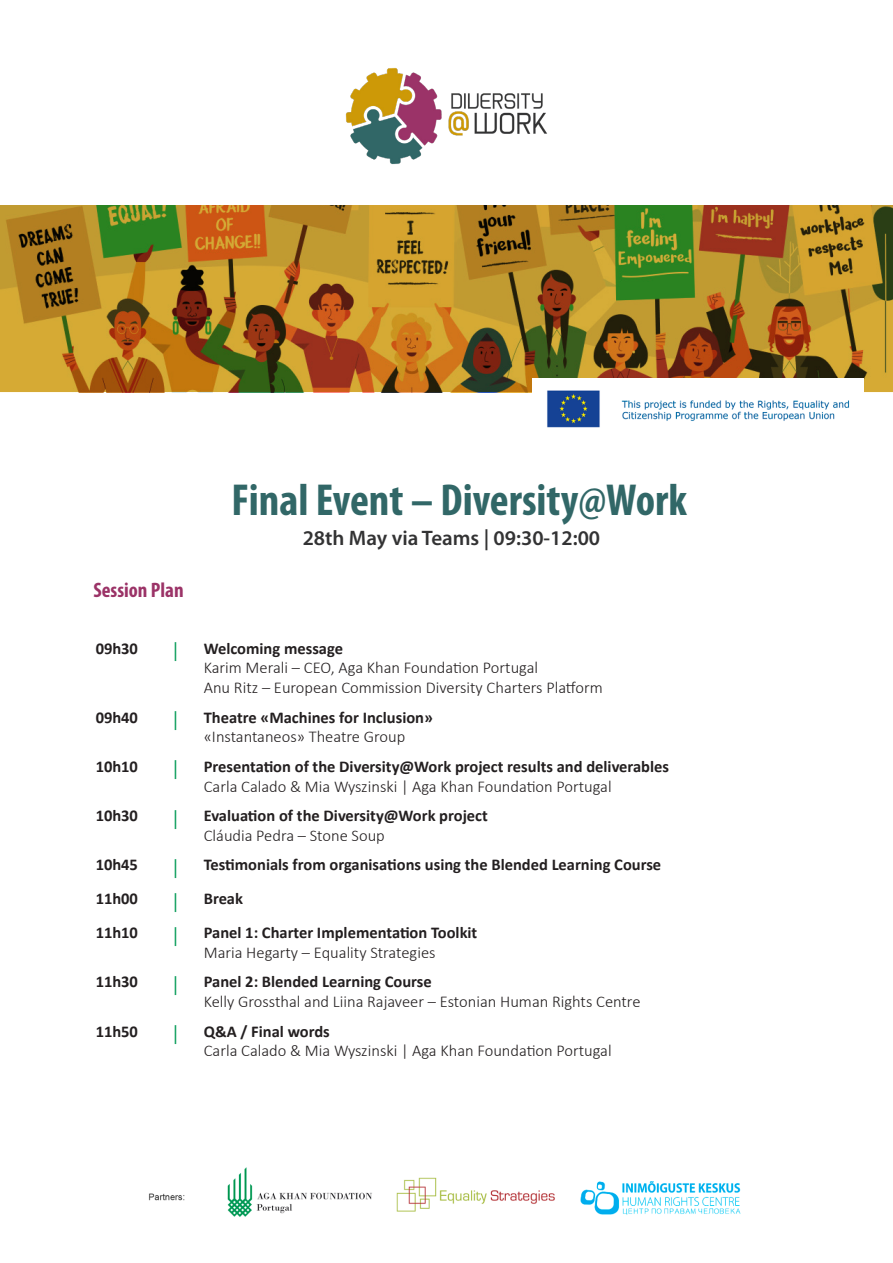
<style>
.page{position:relative;width:893px;height:1263px;background:#fff}
.page>*{position:absolute;margin:0;border:0;box-sizing:border-box;transform-origin:0 0}
.t1{font:700 condensed 45px "Myriad Pro";color:#316767}
.t2{font:600 21px "Myriad Pro";color:#333334}
.t3{font:700 condensed 21px "Myriad Pro";color:#9b3367}
.t4{font:300 19.5px "Oswald";color:#009954}
.t5{font:300 16.5px "Calibri";color:#231f20}
.t6{font:700 16.5px "Calibri";color:#231f20}
</style>
<div class="page">
<svg style="left:0;top:205px;width:893px;height:187px;background:#a27a24"></svg>
<img style="left:345px;top:68px;width:202px;height:97px">
<img style="left:533px;top:379px;width:330px;height:49px">
<img style="left:149px;top:1167px;width:592px;height:50px">
<p class="t1" style="left:231px;top:471px;width:457px">Final Event – Diversity@Work</p>
<p class="t3" style="left:93px;top:577px;width:92px">Session Plan</p>
<p class="t2" style="left:303px;top:525px;width:299px">28th May via Teams | 09:30-12:00</p>
<p class="t6" style="left:96px;top:636px;width:44px">09h30</p>
<p class="t4" style="left:173px;top:637px;width:6px">|</p>
<p class="t6" style="left:204px;top:636px;width:141px">Welcoming message</p>
<p class="t5" style="left:204px;top:658px;width:336px">Karim Merali – CEO, Aga Khan Foundation Portugal</p>
<p class="t5" style="left:204px;top:677px;width:401px">Anu Ritz – European Commission Diversity Charters Platform</p>
<p class="t6" style="left:96px;top:705px;width:44px">09h40</p>
<p class="t4" style="left:173px;top:706px;width:6px">|</p>
<p class="t6" style="left:204px;top:705px;width:231px">Theatre «Machines for Inclusion»</p>
<p class="t5" style="left:204px;top:727px;width:203px">«Instantaneos» Theatre Group</p>
<p class="t6" style="left:96px;top:755px;width:44px">10h10</p>
<p class="t4" style="left:173px;top:755px;width:6px">|</p>
<p class="t6" style="left:204px;top:755px;width:467px">Presentation of the Diversity@Work project results and deliverables</p>
<p class="t5" style="left:204px;top:776px;width:409px">Carla Calado &amp; Mia Wyszinski | Aga Khan Foundation Portugal</p>
<p class="t6" style="left:96px;top:804px;width:44px">10h30</p>
<p class="t4" style="left:173px;top:805px;width:6px">|</p>
<p class="t6" style="left:204px;top:804px;width:286px">Evaluation of the Diversity@Work project</p>
<p class="t5" style="left:204px;top:825px;width:183px">Cláudia Pedra – Stone Soup</p>
<p class="t6" style="left:96px;top:853px;width:44px">10h45</p>
<p class="t4" style="left:173px;top:854px;width:6px">|</p>
<p class="t6" style="left:204px;top:853px;width:459px">Testimonials from organisations using the Blended Learning Course</p>
<p class="t6" style="left:96px;top:887px;width:44px">11h00</p>
<p class="t4" style="left:173px;top:888px;width:6px">|</p>
<p class="t6" style="left:204px;top:887px;width:41px">Break</p>
<p class="t6" style="left:96px;top:921px;width:44px">11h10</p>
<p class="t4" style="left:173px;top:922px;width:6px">|</p>
<p class="t6" style="left:204px;top:921px;width:275px">Panel 1: Charter Implementation Toolkit</p>
<p class="t5" style="left:204px;top:942px;width:233px">Maria Hegarty – Equality Strategies</p>
<p class="t6" style="left:96px;top:970px;width:44px">11h30</p>
<p class="t4" style="left:173px;top:971px;width:6px">|</p>
<p class="t6" style="left:204px;top:970px;width:230px">Panel 2: Blended Learning Course</p>
<p class="t5" style="left:204px;top:991px;width:438px">Kelly Grossthal and Liina Rajaveer – Estonian Human Rights Centre</p>
<p class="t6" style="left:96px;top:1019px;width:44px">11h50</p>
<p class="t4" style="left:173px;top:1020px;width:6px">|</p>
<p class="t6" style="left:204px;top:1019px;width:128px">Q&amp;A / Final words</p>
<p class="t5" style="left:204px;top:1041px;width:409px">Carla Calado &amp; Mia Wyszinski | Aga Khan Foundation Portugal</p>
</div>
